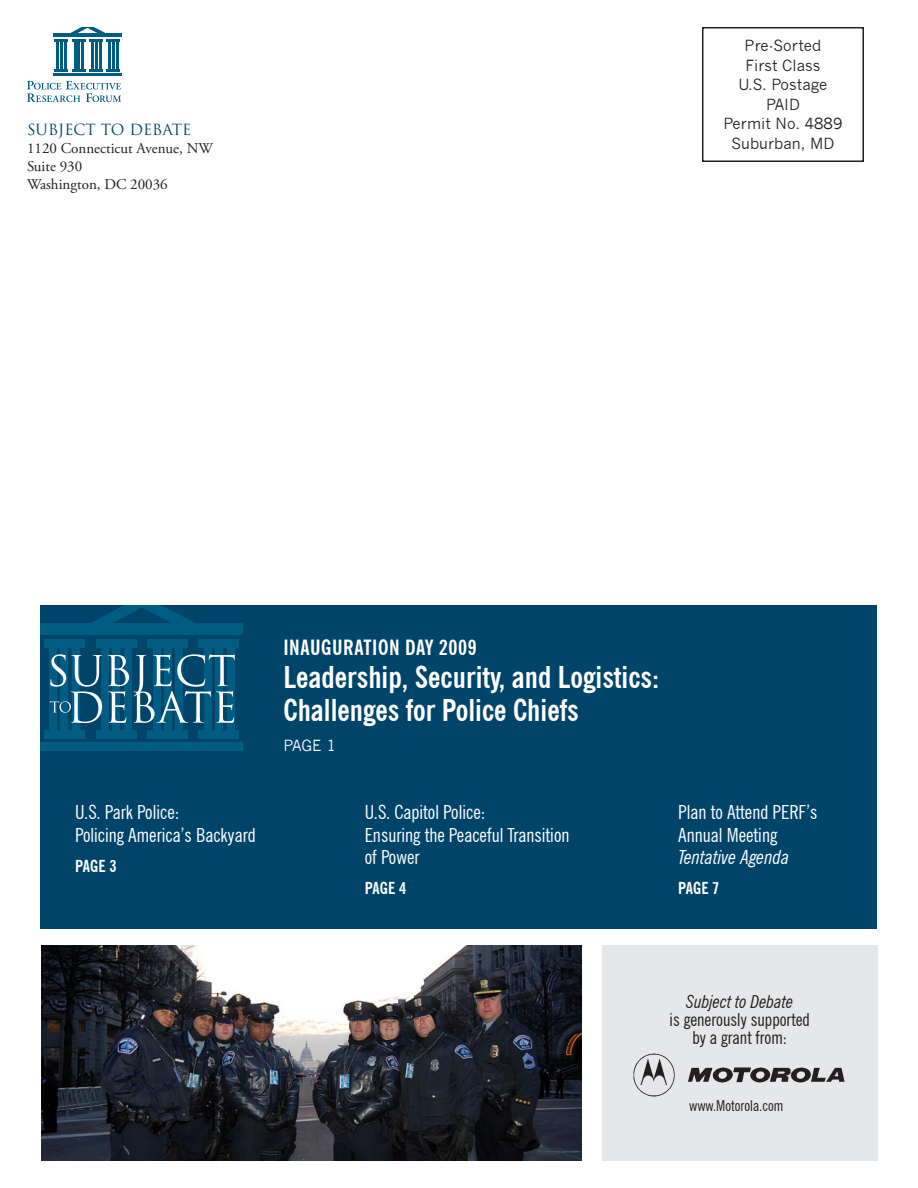
<style>
.page{position:relative;width:918px;height:1188px;background:#fff}
.page>*{position:absolute;margin:0;border:0;box-sizing:border-box;transform-origin:0 0}
.t1{font:700 condensed 30px/33px "News Gothic BT";color:#fff}
.t2{font:700 condensed 21px "News Gothic BT";letter-spacing:.025em;color:#fff}
.t3{font:condensed 19.5px/22.5px "News Gothic BT";color:#fff}
.t4{font:italic condensed 19.5px "News Gothic BT";color:#fff}
.t5{font:condensed 18px/18px "News Gothic BT";color:#231f20;text-align:center}
.t6{font:italic condensed 18px "News Gothic BT";color:#231f20}
.t7{font:700 condensed 16.5px "News Gothic BT";color:#fff}
.t8{font:15px/19.5px "News Gothic";color:#231f20;text-align:center}
.t9{font:15px/18px "Adobe Garamond Pro";color:#231f20}
.t10{font:condensed 15px "News Gothic BT";color:#231f20}
.t11{font:15px "Trajan Pro";color:#00446a}
.t12{font:15px "News Gothic";color:#fff}
</style>
<div class="page">
<hr style="left:53px;top:73px;width:69px;height:3px;background:#005c82">
<hr style="left:53px;top:33px;width:69px;height:4px;background:#005c82">
<svg style="left:55px;top:69px;width:13px;height:3px"></svg>
<hr style="left:72px;top:69px;width:14px;height:3px;background:#005c82">
<hr style="left:89px;top:69px;width:14px;height:3px;background:#005c82">
<svg style="left:107px;top:69px;width:13px;height:3px"></svg>
<hr style="left:56px;top:41px;width:3px;height:29px;background:#005c82">
<hr style="left:60px;top:40px;width:3px;height:30px;background:#005c82">
<hr style="left:64px;top:41px;width:3px;height:29px;background:#005c82">
<hr style="left:74px;top:41px;width:2px;height:29px;background:#005c82">
<hr style="left:78px;top:41px;width:2px;height:29px;background:#005c82">
<hr style="left:81px;top:41px;width:3px;height:30px;background:#005c82">
<hr style="left:91px;top:40px;width:3px;height:30px;background:#005c82">
<hr style="left:95px;top:40px;width:2px;height:30px;background:#005c82">
<hr style="left:99px;top:41px;width:2px;height:29px;background:#005c82">
<hr style="left:109px;top:41px;width:2px;height:29px;background:#005c82">
<hr style="left:112px;top:41px;width:3px;height:29px;background:#005c82">
<hr style="left:116px;top:41px;width:3px;height:29px;background:#005c82">
<svg style="left:55px;top:27px;width:65px;height:14px"></svg>
<svg style="left:27px;top:81px;width:94px;height:21px"></svg>
<div style="left:702px;top:27px;width:162px;height:135px;border:2px solid #231f20"></div>
<div style="left:40px;top:605px;width:838px;height:324px;background:#00446a"></div>
<div style="left:40px;top:742px;width:203px;height:8px;background:#005c82"></div>
<div style="left:41px;top:624px;width:202px;height:11px;background:#005c82"></div>
<div style="left:44px;top:640px;width:41px;height:8px;background:#005c82"></div>
<div style="left:44px;top:731px;width:41px;height:8px;background:#005c82"></div>
<div style="left:96px;top:640px;width:40px;height:8px;background:#005c82"></div>
<div style="left:96px;top:731px;width:40px;height:8px;background:#005c82"></div>
<div style="left:147px;top:640px;width:41px;height:8px;background:#005c82"></div>
<div style="left:147px;top:731px;width:41px;height:8px;background:#005c82"></div>
<div style="left:199px;top:640px;width:40px;height:8px;background:#005c82"></div>
<div style="left:199px;top:731px;width:40px;height:8px;background:#005c82"></div>
<div style="left:50px;top:645px;width:7px;height:87px;background:#005c82"></div>
<div style="left:61px;top:645px;width:7px;height:87px;background:#005c82"></div>
<div style="left:72px;top:647px;width:8px;height:86px;background:#005c82"></div>
<div style="left:101px;top:646px;width:8px;height:87px;background:#005c82"></div>
<div style="left:112px;top:646px;width:8px;height:86px;background:#005c82"></div>
<div style="left:124px;top:647px;width:8px;height:87px;background:#005c82"></div>
<div style="left:153px;top:645px;width:8px;height:87px;background:#005c82"></div>
<div style="left:164px;top:644px;width:8px;height:87px;background:#005c82"></div>
<div style="left:176px;top:646px;width:7px;height:87px;background:#005c82"></div>
<div style="left:204px;top:646px;width:8px;height:86px;background:#005c82"></div>
<div style="left:215px;top:645px;width:8px;height:87px;background:#005c82"></div>
<div style="left:227px;top:647px;width:7px;height:87px;background:#005c82"></div>
<svg style="left:88px;top:605px;width:109px;height:19px"></svg>
<svg style="left:108px;top:654px;width:127px;height:69px"></svg>
<svg style="left:50px;top:654px;width:52px;height:69px"></svg>
<div style="left:602px;top:945px;width:276px;height:216px;background:#e6e7e9"></div>
<img style="left:633px;top:1053px;width:212px;height:44px">
<img style="left:42px;top:945px;width:540px;height:216px">
<p class="t11" style="left:27px;top:120px;width:166px">SUBJECT TO DEBATE</p>
<p class="t9" style="left:27px;top:140px;width:187px">1120 Connecticut Avenue, NW<br>Suite 930<br>Washington, DC 20036</p>
<p class="t8" style="left:724px;top:36px;width:120px">Pre-Sorted<br>First Class<br>U.S. Postage<br>PAID<br>Permit No. 4889<br>Suburban, MD</p>
<p class="t3" style="left:75px;top:801px;width:182px">U.S. Park Police:<br>Policing America’s Backyard</p>
<p class="t7" style="left:75px;top:856px;width:9px">page</p>
<p class="t7" style="left:109px;top:856px;width:9px">3</p>
<p class="t2" style="left:284px;top:635px;width:195px">INAUGURATION DAY 2009</p>
<h1 class="t1" style="left:284px;top:660px;width:377px">Leadership, Security, and Logistics:<br>Challenges for Police Chiefs</h1>
<p class="t12" style="left:284px;top:736px;width:10px">page</p>
<p class="t12" style="left:327px;top:736px;width:11px">1</p>
<p class="t3" style="left:365px;top:801px;width:206px">U.S. Capitol Police:<br>Ensuring the Peaceful Transition of Power</p>
<p class="t7" style="left:365px;top:878px;width:9px">page</p>
<p class="t7" style="left:399px;top:878px;width:9px">4</p>
<p class="t3" style="left:678px;top:801px;width:141px">Plan to Attend PERF’s<br>Annual Meeting</p>
<p class="t4" style="left:678px;top:846px;width:113px">Tentative Agenda</p>
<p class="t7" style="left:678px;top:878px;width:9px">page</p>
<p class="t7" style="left:713px;top:878px;width:9px">7</p>
<p class="t6" style="left:686px;top:991px;width:109px">Subject to Debate</p>
<p class="t5" style="left:670px;top:1011px;width:142px">is generously supported by a grant from:</p>
<p class="t10" style="left:689px;top:1097px;width:96px">www.Motorola.com</p>
</div>
